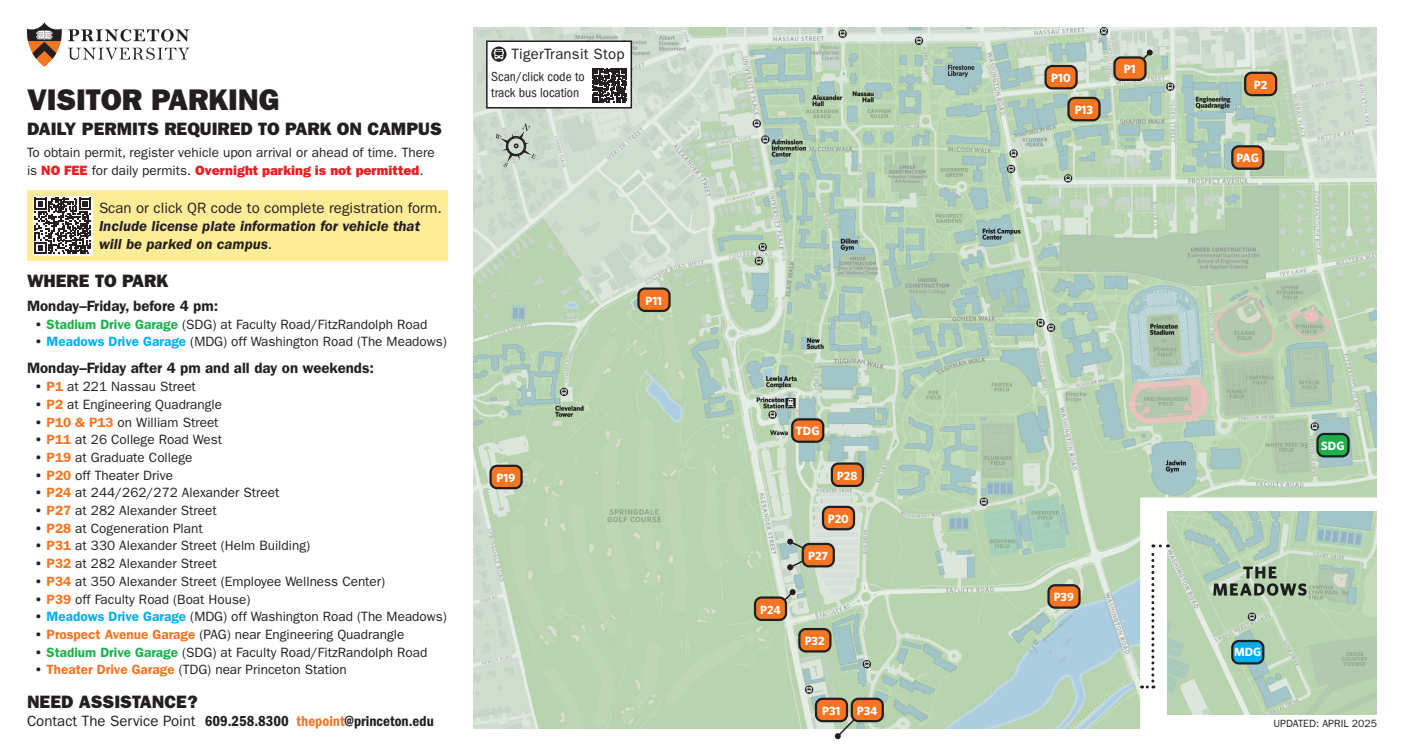
<style>
.page{position:relative;width:1404px;height:756px;background:#fff}
.page>*{position:absolute;margin:0;border:0;box-sizing:border-box;transform-origin:0 0}
.Main_Heading{font:30px "ITC Franklin Gothic Std Hvy";color:#231f20}
.Par_Heading{font:18px "ITC Franklin Gothic Std Hvy";color:#231f20}
.Body_text_indent{font:italic 600 15px/18px "ITC Franklin Gothic Std";color:#231f20}
.sub_head{font:600 15px "ITC Franklin Gothic Std";color:#231f20}
.Body_Text{font:15px "ITC Franklin Gothic Std Dm Cd";color:#231f20}
.t1{font:15px "ITC Franklin Gothic Std";letter-spacing:.015em;color:#231f20}
.List{font:13.5px "ITC Franklin Gothic Std";color:#231f20}
.Body_Text-2{font:13.5px/18px "ITC Franklin Gothic Std";color:#231f20}
.t2{font:condensed 13.5px/16.2px "ITC Franklin Gothic Std";color:#231f20}
.t3{font:700 12px "Whitney";color:#fff}
.t4{font:10.5px "ITC Franklin Gothic Std";color:#231f20}
.s1{font-family:"ITC Franklin Gothic Std Hvy";color:#ee1d23}
.s2{font-weight:400;font-style:normal}
.s3{font-weight:600}
.s4{font-weight:600;color:#1ab04b}
.s5{font-weight:600;color:#00aeef}
.s6{font-weight:600;color:#f57523}
.s7{font-family:"ITC Franklin Gothic Std"}
.s8{color:#f57523}
</style>
<div class="page">
<svg style="left:27px;top:22px;width:35px;height:45px"></svg>
<svg style="left:68px;top:29px;width:121px;height:13px"></svg>
<svg style="left:68px;top:48px;width:122px;height:12px"></svg>
<img style="left:473px;top:27px;width:904px;height:702px">
<img style="left:1167px;top:512px;width:210px;height:202px">
<svg style="left:1142px;top:544px;width:12px;height:144px"></svg>
<svg style="left:1160px;top:544px;width:8px;height:3px"></svg>
<div style="left:1046px;top:66px;width:31px;height:22px;background:#f57523;border-radius:7px"></div>
<div style="left:1044px;top:65px;width:34px;height:24px;border:2px solid #231f20;border-radius:7px"></div>
<div style="left:1068px;top:98px;width:31px;height:22px;background:#f57523;border-radius:7px"></div>
<div style="left:1067px;top:97px;width:34px;height:24px;border:2px solid #231f20;border-radius:7px"></div>
<div style="left:823px;top:507px;width:31px;height:22px;background:#f57523;border-radius:7px"></div>
<div style="left:822px;top:506px;width:33px;height:24px;border:2px solid #231f20;border-radius:7px"></div>
<div style="left:639px;top:289px;width:30px;height:22px;background:#f57523;border-radius:7px"></div>
<div style="left:637px;top:287px;width:34px;height:25px;border:2px solid #231f20;border-radius:7px"></div>
<div style="left:816px;top:699px;width:31px;height:22px;background:#f57523;border-radius:7px"></div>
<div style="left:815px;top:698px;width:33px;height:24px;border:2px solid #231f20;border-radius:7px"></div>
<div style="left:799px;top:629px;width:31px;height:22px;background:#f57523;border-radius:7px"></div>
<div style="left:798px;top:628px;width:33px;height:25px;border:2px solid #231f20;border-radius:7px"></div>
<div style="left:792px;top:419px;width:31px;height:23px;background:#f57523;border-radius:7px"></div>
<div style="left:791px;top:418px;width:33px;height:25px;border:2px solid #231f20;border-radius:7px"></div>
<svg style="left:787px;top:539px;width:22px;height:31px"></svg>
<div style="left:487px;top:41px;width:144px;height:67px;background:#fff"></div>
<div style="left:486px;top:41px;width:146px;height:68px;border:2px solid #231f20"></div>
<svg style="left:491px;top:47px;width:16px;height:15px"></svg>
<svg style="left:494px;top:49px;width:10px;height:10px"></svg>
<svg style="left:592px;top:68px;width:35px;height:35px"></svg>
<svg style="left:496px;top:123px;width:40px;height:44px"></svg>
<div style="left:491px;top:466px;width:31px;height:22px;background:#f57523;border-radius:7px"></div>
<div style="left:489px;top:465px;width:34px;height:24px;border:2px solid #231f20;border-radius:7px"></div>
<div style="left:832px;top:464px;width:31px;height:22px;background:#f57523;border-radius:7px"></div>
<div style="left:831px;top:462px;width:33px;height:25px;border:2px solid #231f20;border-radius:7px"></div>
<div style="left:803px;top:544px;width:31px;height:22px;background:#f57523;border-radius:7px"></div>
<div style="left:802px;top:543px;width:33px;height:24px;border:2px solid #231f20;border-radius:7px"></div>
<svg style="left:775px;top:589px;width:21px;height:21px"></svg>
<div style="left:755px;top:598px;width:31px;height:22px;background:#f57523;border-radius:7px"></div>
<div style="left:754px;top:596px;width:33px;height:25px;border:2px solid #231f20;border-radius:7px"></div>
<div style="left:1049px;top:585px;width:31px;height:23px;background:#f57523;border-radius:7px"></div>
<div style="left:1047px;top:584px;width:34px;height:25px;border:2px solid #231f20;border-radius:7px"></div>
<div style="left:1232px;top:146px;width:31px;height:23px;background:#f57523;border-radius:7px"></div>
<div style="left:1231px;top:145px;width:33px;height:25px;border:2px solid #231f20;border-radius:7px"></div>
<div style="left:1245px;top:73px;width:31px;height:22px;background:#f57523;border-radius:7px"></div>
<div style="left:1244px;top:72px;width:33px;height:24px;border:2px solid #231f20;border-radius:7px"></div>
<svg style="left:1139px;top:50px;width:14px;height:13px"></svg>
<div style="left:1114px;top:57px;width:31px;height:23px;background:#f57523;border-radius:7px"></div>
<div style="left:1113px;top:56px;width:34px;height:25px;border:2px solid #231f20;border-radius:7px"></div>
<div style="left:1318px;top:434px;width:31px;height:22px;background:#1ab04b;border-radius:7px"></div>
<div style="left:1316px;top:433px;width:34px;height:24px;border:2px solid #231f20;border-radius:7px"></div>
<div style="left:1232px;top:641px;width:31px;height:22px;background:#00aeef;border-radius:7px"></div>
<div style="left:1231px;top:640px;width:33px;height:24px;border:2px solid #231f20;border-radius:7px"></div>
<svg style="left:835px;top:708px;width:31px;height:31px"></svg>
<div style="left:852px;top:699px;width:31px;height:22px;background:#f57523;border-radius:7px"></div>
<div style="left:851px;top:698px;width:33px;height:24px;border:2px solid #231f20;border-radius:7px"></div>
<div style="left:27px;top:191px;width:420px;height:70px;background:#ffec96"></div>
<div style="left:33px;top:196px;width:59px;height:60px;background:linear-gradient(to right,#fff,#fff)"></div>
<svg style="left:35px;top:198px;width:56px;height:56px"></svg>
<h1 class="Main_Heading" style="left:27px;top:82px;width:254px">VISITOR PARKING</h1>
<h2 class="Par_Heading" style="left:27px;top:118px;width:417px">DAILY PERMITS REQUIRED TO PARK ON CAMPUS</h2>
<p class="Body_Text-2" style="left:27px;top:143px;width:409px">To obtain permit, register vehicle upon arrival or ahead of time. There is <span class="s1">NO FEE</span> for daily permits. <span class="s1">Overnight parking is not permitted</span>.</p>
<h2 class="Body_text_indent" style="left:99px;top:199px;width:345px"><span class="s2">Scan or click QR code to complete registration form.<br></span>Include license plate information for vehicle that will be parked on campus<span class="s2">.</span></h2>
<p class="t1" style="left:511px;top:45px;width:115px">TigerTransit Stop</p>
<p class="t2" style="left:491px;top:69px;width:95px">Scan/click code to track bus location</p>
<p class="t3" style="left:1051px;top:70px;width:21px">P10</p>
<p class="t3" style="left:1075px;top:102px;width:20px">P13</p>
<p class="t3" style="left:1124px;top:61px;width:13px">P1</p>
<p class="t3" style="left:1254px;top:77px;width:15px">P2</p>
<p class="t3" style="left:1237px;top:150px;width:24px">PAG</p>
<h2 class="Par_Heading" style="left:27px;top:270px;width:143px">WHERE TO PARK</h2>
<h3 class="sub_head" style="left:27px;top:297px;width:193px">Monday–Friday, before 4 pm:</h3>
<p class="List" style="left:34px;top:316px;width:394px"><span class="s3">•</span> <span class="s4">Stadium Drive Garage</span> (SDG) at Faculty Road/FitzRandolph Road</p>
<p class="List" style="left:34px;top:334px;width:414px"><span class="s3">•</span> <span class="s5">Meadows Drive Garage</span> (MDG) off Washington Road (The Meadows)</p>
<h3 class="sub_head" style="left:27px;top:359px;width:349px">Monday–Friday after 4 pm and all day on weekends:</h3>
<p class="List" style="left:34px;top:379px;width:163px"><span class="s3">•</span> <span class="s6">P1</span> at 221 Nassau Street</p>
<p class="List" style="left:34px;top:397px;width:189px"><span class="s3">•</span> <span class="s6">P2</span> at Engineering Quadrangle</p>
<p class="List" style="left:34px;top:414px;width:186px"><span class="s3">•</span> <span class="s6">P10 &amp; P13</span> on William Street</p>
<p class="List" style="left:34px;top:432px;width:189px"><span class="s3">•</span> <span class="s6">P11</span> at 26 College Road West</p>
<p class="List" style="left:34px;top:450px;width:159px"><span class="s3">•</span> <span class="s6">P19</span> at Graduate College</p>
<p class="List" style="left:34px;top:467px;width:140px"><span class="s3">•</span> <span class="s6">P20</span> off Theater Drive</p>
<p class="List" style="left:34px;top:485px;width:246px"><span class="s3">•</span> <span class="s6">P24</span> at 244/262/272 Alexander Street</p>
<p class="List" style="left:34px;top:503px;width:184px"><span class="s3">•</span> <span class="s6">P27</span> at 282 Alexander Street</p>
<p class="List" style="left:34px;top:520px;width:170px"><span class="s3">•</span> <span class="s6">P28</span> at Cogeneration Plant</p>
<p class="List" style="left:34px;top:538px;width:277px"><span class="s3">•</span> <span class="s6">P31</span> at 330 Alexander Street (Helm Building)</p>
<p class="List" style="left:34px;top:556px;width:184px"><span class="s3">•</span> <span class="s6">P32</span> at 282 Alexander Street</p>
<p class="List" style="left:34px;top:574px;width:352px"><span class="s3">•</span> <span class="s6">P34</span> at 350 Alexander Street (Employee Wellness Center)</p>
<p class="List" style="left:34px;top:591px;width:217px"><span class="s3">•</span> <span class="s6">P39</span> off Faculty Road (Boat House)</p>
<p class="List" style="left:34px;top:609px;width:414px"><span class="s3">•</span> <span class="s5">Meadows Drive Garage</span> (MDG) off Washington Road (The Meadows)</p>
<p class="List" style="left:34px;top:627px;width:371px"><span class="s3">•</span> <span class="s6">Prospect Avenue Garage</span> (PAG) near Engineering Quadrangle</p>
<p class="List" style="left:34px;top:644px;width:394px"><span class="s3">•</span> <span class="s4">Stadium Drive Garage</span> (SDG) at Faculty Road/FitzRandolph Road</p>
<p class="List" style="left:34px;top:662px;width:314px"><span class="s3">•</span> <span class="s6">Theater Drive Garage</span> (TDG) near Princeton Station</p>
<h2 class="Par_Heading" style="left:27px;top:691px;width:172px">NEED ASSISTANCE?</h2>
<p class="Body_Text" style="left:27px;top:712px;width:408px"><span class="s7">Contact The Service Point</span> 609.258.8300 <span class="s8">thepoint</span>@princeton.edu</p>
<p class="t4" style="left:1274px;top:717px;width:105px">UPDATED: APRIL 2025</p>
<p class="t3" style="left:646px;top:292px;width:18px">P11</p>
<p class="t3" style="left:796px;top:423px;width:25px">TDG</p>
<p class="t3" style="left:1321px;top:438px;width:25px">SDG</p>
<p class="t3" style="left:497px;top:470px;width:20px">P19</p>
<p class="t3" style="left:837px;top:467px;width:22px">P28</p>
<p class="t3" style="left:828px;top:511px;width:23px">P20</p>
<p class="t3" style="left:808px;top:548px;width:21px">P27</p>
<p class="t3" style="left:1054px;top:589px;width:22px">P39</p>
<p class="t3" style="left:760px;top:601px;width:22px">P24</p>
<p class="t3" style="left:805px;top:633px;width:22px">P32</p>
<p class="t3" style="left:1234px;top:644px;width:29px">MDG</p>
<p class="t3" style="left:822px;top:703px;width:20px">P31</p>
<p class="t3" style="left:857px;top:703px;width:22px">P34</p>
</div>
